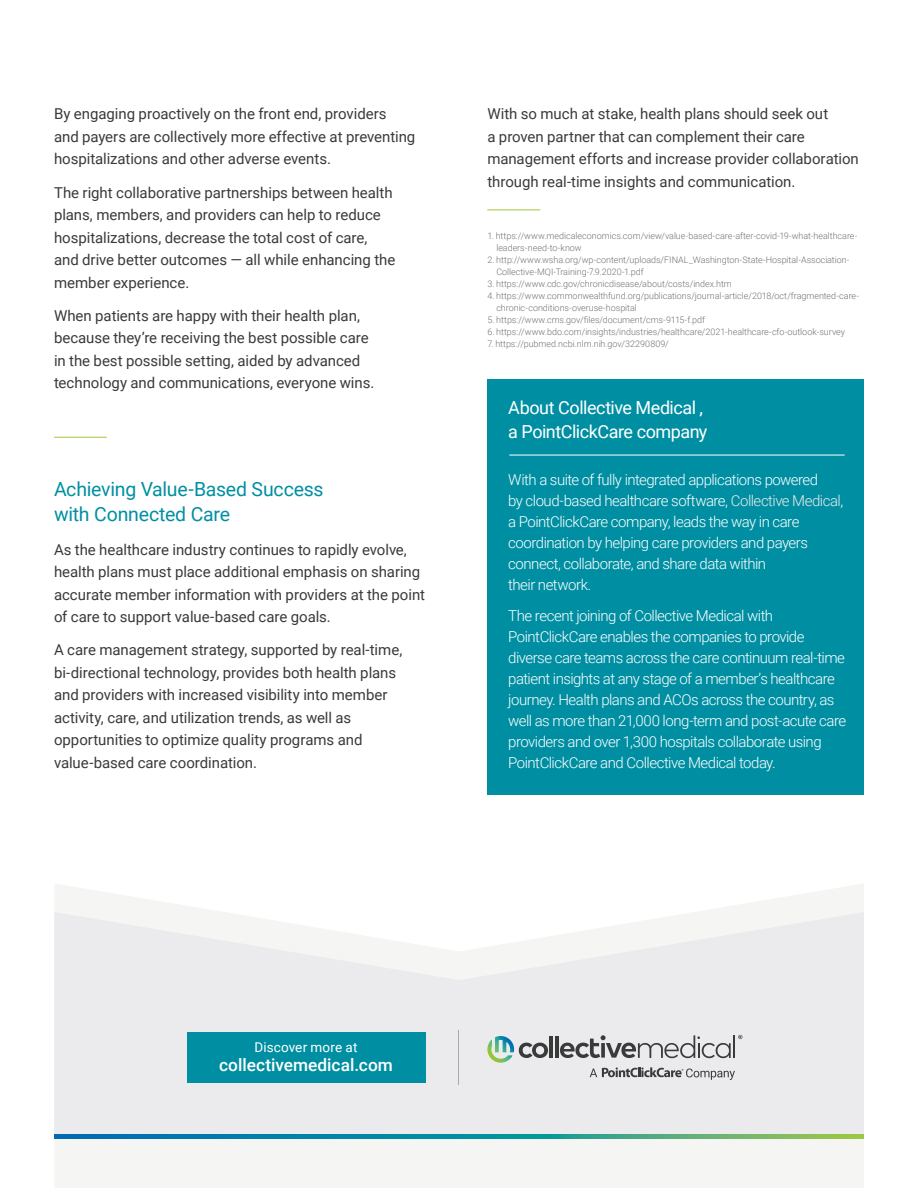
<style>
.page{position:relative;width:918px;height:1188px;background:#fff}
.page>*{position:absolute;margin:0;border:0;box-sizing:border-box;transform-origin:0 0}
.t1{font:19.5px/25.5px "Roboto";letter-spacing:-.015em;color:#008fa2}
.t2{font:18px/24px "Roboto";letter-spacing:-.025em;color:#fff}
.t3{font:500 17.25px "Roboto";color:#fff}
.t4{font:15px/22.5px "Roboto";letter-spacing:-.005em;color:#393a39}
.t5{font:300 15px/21px "Roboto";letter-spacing:-.035em;color:#fff}
.t6{font:13.5px "Roboto";letter-spacing:.01em;color:#fff}
.t7{font:300 9px/12px "Roboto";letter-spacing:-.005em;color:#707272}
.s1{color:#ebebed}
</style>
<div class="page">
<div style="left:487px;top:380px;width:377px;height:415px;background:#008fa2"></div>
<svg style="left:54px;top:884px;width:810px;height:304px;fill:#f5f5f4"></svg>
<svg style="left:54px;top:912px;width:810px;height:222px;fill:#ebebed"></svg>
<svg style="left:54px;top:1134px;width:810px;height:4px;background:#269493"></svg>
<hr style="left:458px;top:1030px;width:1px;height:55px;background:#a7a9ab">
<div style="left:187px;top:1033px;width:239px;height:50px;background:#008fa2"></div>
<svg style="left:738px;top:1035px;width:4px;height:4px"></svg>
<hr style="left:733px;top:1035px;width:2px;height:23px;background:#393a3a">
<hr style="left:549px;top:1036px;width:4px;height:22px;background:#393a3a">
<hr style="left:555px;top:1036px;width:4px;height:22px;background:#393a3a">
<svg style="left:560px;top:1035px;width:171px;height:23px;background:#b7b8b9"></svg>
<svg style="left:590px;top:1067px;width:145px;height:13px;background:#b7b8b9"></svg>
<svg style="left:487px;top:1036px;width:61px;height:27px;background:#afc2bc"></svg>
<hr style="left:54px;top:437px;width:53px;height:1px;background:#a0c83e">
<hr style="left:487px;top:210px;width:53px;height:1px;background:#a0c83e">
<hr style="left:509px;top:455px;width:336px;height:1px;background:#fff">
<p class="t4" style="left:54px;top:102px;width:363px">By engaging proactively on the front end, providers<br>and payers are collectively more effective at preventing hospitalizations and other adverse events.</p>
<p class="t4" style="left:54px;top:180px;width:343px">The right collaborative partnerships between health plans, members, and providers can help to reduce hospitalizations, decrease the total cost of care, and drive better outcomes — all while enhancing the member experience.</p>
<p class="t4" style="left:54px;top:304px;width:322px">When patients are happy with their health plan, because they’re receiving the best possible care in the best possible setting, aided by advanced technology and communications, everyone wins.</p>
<h1 class="t1" style="left:54px;top:475px;width:271px">Achieving Value-Based Success with Connected Care</h1>
<p class="t4" style="left:54px;top:538px;width:373px">As the healthcare industry continues to rapidly evolve, health plans must place additional emphasis on sharing accurate member information with providers at the point of care to support value-based care goals.</p>
<p class="t4" style="left:54px;top:638px;width:350px">A care management strategy, supported by real-time, bi-directional technology, provides both health plans and providers with increased visibility into member activity, care, and utilization trends, as well as opportunities to optimize quality programs and value-based care coordination.</p>
<p class="t4" style="left:487px;top:102px;width:373px">With so much at stake, health plans should seek out<br>a proven partner that can complement their care management efforts and increase provider collaboration through real-time insights and communication.</p>
<p class="t7" style="left:496px;top:229px;width:363px;text-indent:-9px">1. https://www.medicaleconomics.com/view/value-based-care-after-covid-19-what-healthcare&shy;leaders-need-to-know</p>
<p class="t7" style="left:496px;top:253px;width:355px;text-indent:-9px">2. http://www.wsha.org/wp-content/uploads/FINAL_Washington-State-Hospital-Association-<br>Collective-MQI-Training-7.9.2020-1.pdf</p>
<p class="t7" style="left:487px;top:277px;width:246px">3. https://www.cdc.gov/chronicdisease/about/costs/index.htm</p>
<p class="t7" style="left:496px;top:289px;width:364px;text-indent:-9px">4. https://www.commonwealthfund.org/publications/journal-article/2018/oct/fragmented-care&shy;chronic-conditions-overuse-hospital</p>
<p class="t7" style="left:487px;top:313px;width:219px">5. https://www.cms.gov/files/document/cms-9115-f.pdf</p>
<p class="t7" style="left:487px;top:325px;width:359px">6. https://www.bdo.com/insights/industries/healthcare/2021-healthcare-cfo-outlook-survey</p>
<p class="t7" style="left:487px;top:337px;width:183px">7. https://pubmed.ncbi.nlm.nih.gov/32290809/</p>
<p class="t2" style="left:508px;top:395px;width:201px">About Collective Medical , a PointClickCare company</p>
<p class="t5" style="left:508px;top:468px;width:337px">With a suite of fully integrated applications powered<br>by cloud-based healthcare software, <span class="s1">Collective Medical</span>, a PointClickCare company, leads the way in care coordination by helping care providers and payers connect, collaborate, and share data within<br>their network.</p>
<p class="t5" style="left:508px;top:605px;width:339px">The recent joining of Collective Medical with PointClickCare enables the companies to provide diverse care teams across the care continuum real-time patient insights at any stage of a member’s healthcare journey. Health plans and ACOs across the country, as well as more than 21,000 long-term and post-acute care providers and over 1,300 hospitals collaborate using PointClickCare and Collective Medical today.</p>
<p class="t6" style="left:254px;top:1038px;width:105px">Discover more at</p>
<p class="t3" style="left:219px;top:1053px;width:175px">collectivemedical.com</p>
</div>
